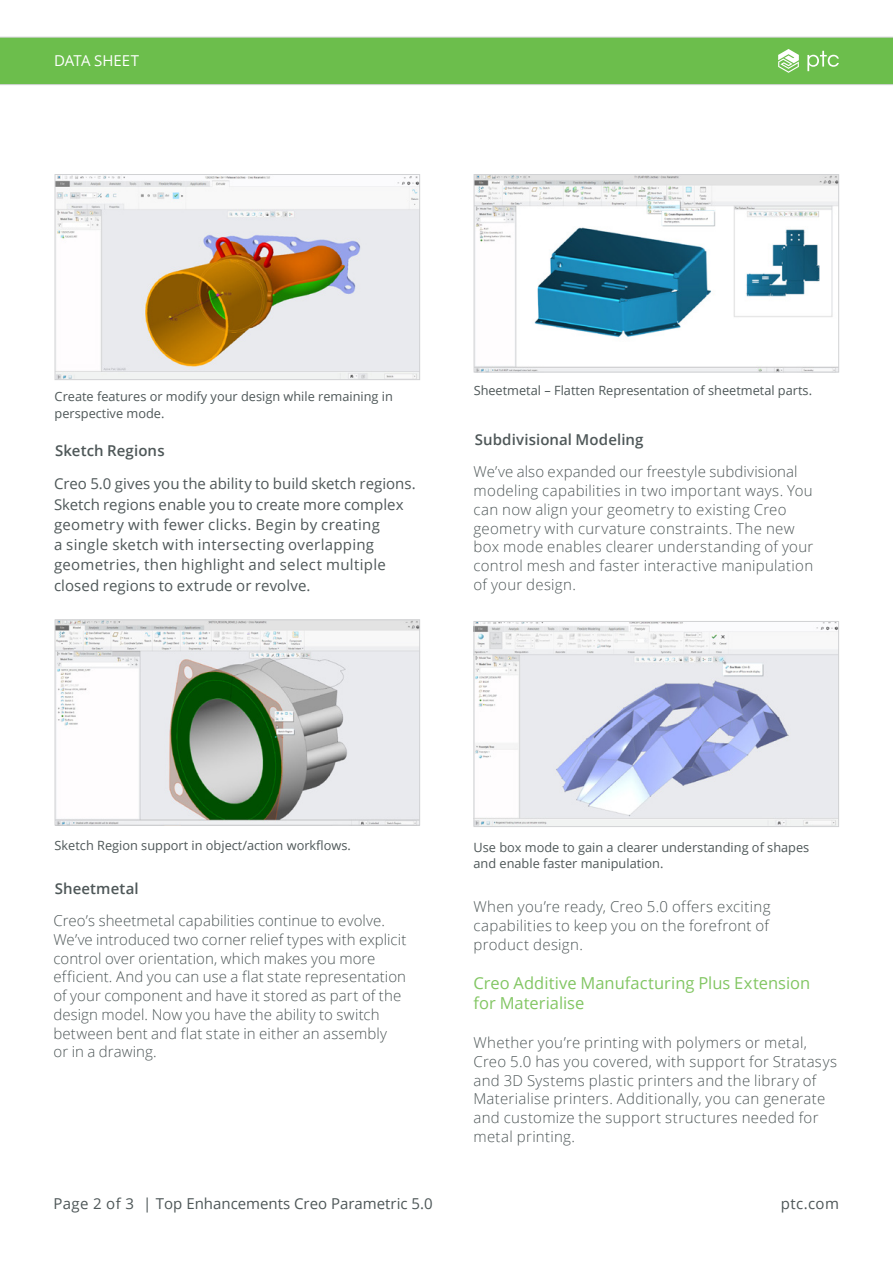
<style>
.page{position:relative;width:893px;height:1263px;background:#fff}
.page>*{position:absolute;margin:0;border:0;box-sizing:border-box;transform-origin:0 0}
._4__Text_Body{font:16.5px/19.5px "Open Sans";color:#82c663}
._4__Text_Body-2{font:300 15px/18.8px "Open Sans";letter-spacing:.015em;color:#4e5758}
._4__Text_Body-3{font:15px/20.2px "Open Sans";letter-spacing:.01em;color:#4e5758}
._3__Text_Subhead_2{font:600 15px "Open Sans";letter-spacing:.005em;color:#4e5758}
.t1{font:15px "Open Sans";color:#fff}
._6__Caption{font:12.75px/16.5px "Open Sans";color:#4e5758}
</style>
<div class="page">
<div style="left:0;top:37px;width:893px;height:48px;background:#6cbe4c"></div>
<img style="left:57px;top:621px;width:361px;height:202px">
<div style="left:55px;top:619px;width:365px;height:206px;border:1px solid #d1d2d4"></div>
<img style="left:57px;top:176px;width:361px;height:202px">
<div style="left:55px;top:174px;width:365px;height:206px;border:1px solid #d1d2d4"></div>
<img style="left:476px;top:623px;width:361px;height:202px">
<div style="left:474px;top:621px;width:365px;height:206px;border:1px solid #d1d2d4"></div>
<img style="left:476px;top:176px;width:361px;height:194px">
<div style="left:474px;top:174px;width:365px;height:198px;border:1px solid #d1d2d4"></div>
<p class="t1" style="left:54px;top:50px;width:87px">DATA SHEET</p>
<p class="_6__Caption" style="left:55px;top:388px;width:340px">Create features or modify your design while remaining in perspective mode.</p>
<p class="_3__Text_Subhead_2" style="left:55px;top:440px;width:111px">Sketch Regions</p>
<p class="_4__Text_Body-3" style="left:54px;top:473px;width:363px">Creo 5.0 gives you the ability to build sketch regions.<br>Sketch regions enable you to create more complex geometry with fewer clicks. Begin by creating<br>a single sketch with intersecting overlapping geometries, then highlight and select multiple closed regions to extrude or revolve.</p>
<p class="_6__Caption" style="left:474px;top:382px;width:340px">Sheetmetal – Flatten Representation of sheetmetal parts.</p>
<p class="_3__Text_Subhead_2" style="left:475px;top:429px;width:170px">Subdivisional Modeling</p>
<p class="_4__Text_Body-2" style="left:474px;top:462px;width:341px">We’ve also expanded our freestyle subdivisional modeling capabilities in two important ways. You can now align your geometry to existing Creo geometry with curvature constraints. The new box mode enables clearer understanding of your control mesh and faster interactive manipulation of your design.</p>
<p class="_6__Caption" style="left:55px;top:837px;width:298px">Sketch Region support in object/action workflows.</p>
<p class="_3__Text_Subhead_2" style="left:55px;top:878px;width:85px">Sheetmetal</p>
<p class="_4__Text_Body-2" style="left:53px;top:911px;width:354px">Creo’s sheetmetal capabilities continue to evolve.<br>We’ve introduced two corner relief types with explicit control over orientation, which makes you more efficient. And you can use a flat state representation of your component and have it stored as part of the design model. Now you have the ability to switch between bent and flat state in either an assembly<br>or in a drawing.</p>
<p class="_6__Caption" style="left:473px;top:838px;width:337px">Use box mode to gain a clearer understanding of shapes and enable faster manipulation.</p>
<p class="_4__Text_Body-2" style="left:473px;top:897px;width:298px;text-align:justify">When you’re ready, Creo 5.0 offers exciting capabilities to keep you on the forefront of product design.</p>
<p class="_4__Text_Body" style="left:473px;top:973px;width:338px">Creo Additive Manufacturing Plus Extension for Materialise</p>
<p class="_4__Text_Body-2" style="left:473px;top:1033px;width:365px">Whether you’re printing with polymers or metal, Creo 5.0 has you covered, with support for Stratasys and 3D Systems plastic printers and the library of Materialise printers. Additionally, you can generate and customize the support structures needed for metal printing.</p>
<p class="_4__Text_Body-3" style="left:53px;top:1193px;width:381px">Page 2 of 3 | Top Enhancements Creo Parametric 5.0</p>
<p class="_4__Text_Body-3" style="left:781px;top:1193px;width:60px">ptc.com</p>
</div>
